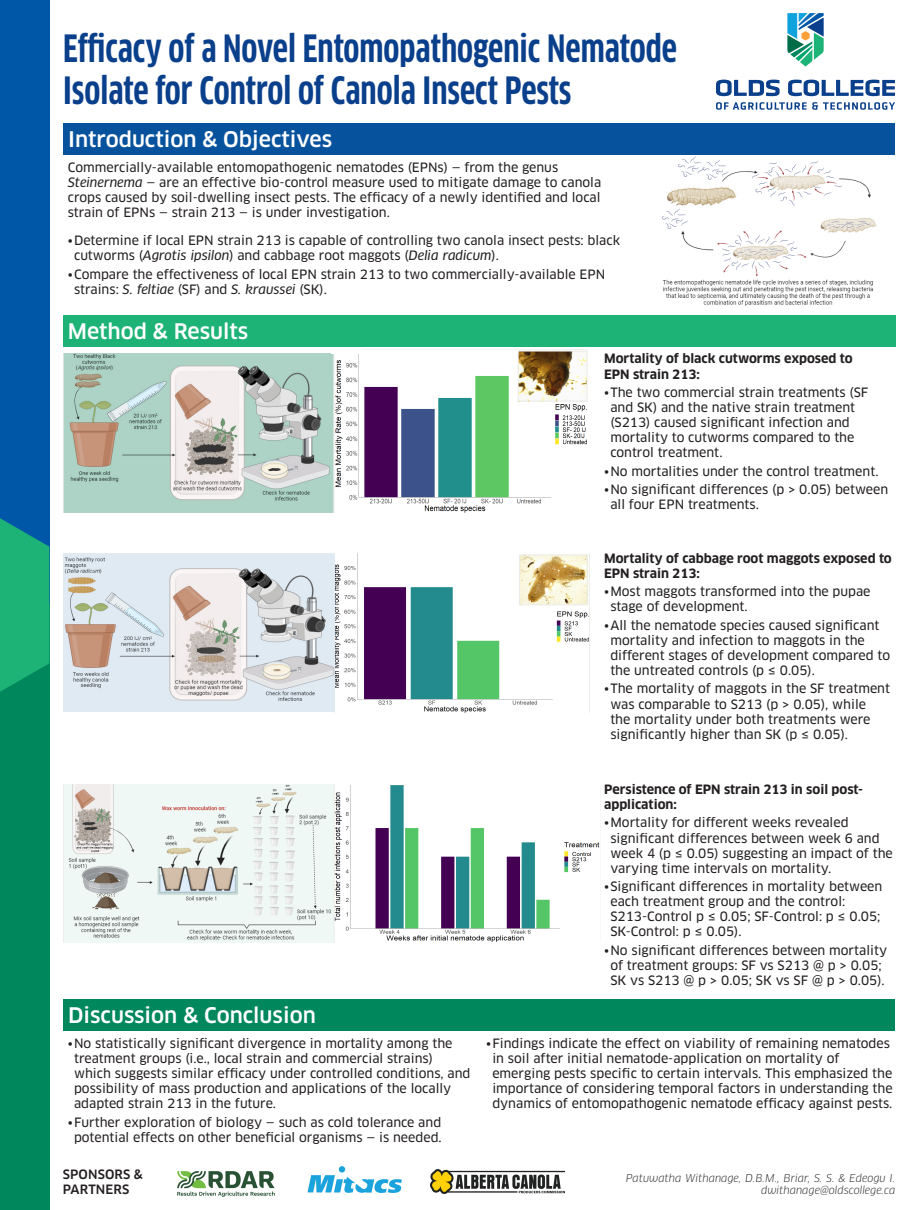
<style>
.page{position:relative;width:908px;height:1210px;background:#fff}
.page>*{position:absolute;margin:0;border:0;box-sizing:border-box;transform-origin:0 0}
.t1{font:700 condensed 36.75px/42px "Clan Pro";color:#0a3f8b}
.t2{font:500 21px "Clan Pro";color:#fff}
.t3{font:12.6px/15.1px "Clan Pro News";color:#231f20}
.t4{font:700 12.6px/15.1px "Clan Pro";color:#231f20}
.t5{font:500 12.6px/15.1px "Clan Pro";letter-spacing:.01em;color:#231f20}
.t6{font:italic 10.5px "Clan Pro";color:#231f20}
.s1{font-style:italic}
</style>
<div class="page">
<img style="left:662px;top:156px;width:213px;height:150px">
<img style="left:307px;top:1166px;width:95px;height:27px">
<img style="left:430px;top:1169px;width:134px;height:24px">
<img style="left:177px;top:1171px;width:98px;height:26px">
<div style="left:0;top:0;width:49px;height:605px;background:#0157a7"></div>
<div style="left:0;top:605px;width:49px;height:605px;background:#00875c"></div>
<svg style="left:0;top:518px;width:49px;height:174px"></svg>
<div style="left:63px;top:123px;width:832px;height:32px;background:#07529c"></div>
<div style="left:63px;top:315px;width:832px;height:31px;background:#1db376"></div>
<div style="left:63px;top:999px;width:832px;height:31px;background:#00875c"></div>
<svg style="left:787px;top:13px;width:36px;height:54px"></svg>
<svg style="left:716px;top:80px;width:63px;height:16px"></svg>
<svg style="left:788px;top:80px;width:106px;height:16px"></svg>
<svg style="left:716px;top:102px;width:178px;height:8px"></svg>
<svg style="left:63px;top:553px;width:526px;height:159px"></svg>
<svg style="left:63px;top:350px;width:524px;height:162px"></svg>
<img style="left:520px;top:353px;width:65px;height:46px">
<div style="left:518px;top:351px;width:69px;height:50px;border:1px solid #eaece7"></div>
<div style="left:340px;top:549px;width:16px;height:8px;background:#fff"></div>
<div style="left:331px;top:348px;width:31px;height:5px;background:#fff"></div>
<svg style="left:63px;top:784px;width:537px;height:158px"></svg>
<p class="t1" style="left:63px;top:27px;width:615px">Efficacy of a Novel Entomopathogenic Nematode<br>Isolate for Control of Canola Insect Pests</p>
<p class="t2" style="left:68px;top:127px;width:265px">Introduction &amp; Objectives</p>
<p class="t3" style="left:68px;top:160px;width:535px">Commercially-available entomopathogenic nematodes (EPNs) — from the genus <span class="s1">Steinernema</span> — are an effective bio-control measure used to mitigate damage to canola crops caused by soil-dwelling insect pests. The efficacy of a newly identified and local strain of EPNs — strain 213 — is under investigation.</p>
<p class="t3" style="left:74px;top:233px;width:547px;text-indent:-6px">•Determine if local EPN strain 213 is capable of controlling two canola insect pests: black cutworms (<span class="s1">Agrotis ipsilon</span>) and cabbage root maggots (<span class="s1">Delia radicum</span>).</p>
<p class="t3" style="left:74px;top:266px;width:532px;text-indent:-6px">•Compare the effectiveness of local EPN strain 213 to two commercially-available EPN strains: <span class="s1">S. feltiae</span> (SF) and <span class="s1">S. kraussei</span> (SK).</p>
<p class="t2" style="left:68px;top:319px;width:182px">Method &amp; Results</p>
<p class="t4" style="left:604px;top:351px;width:250px">Mortality of black cutworms exposed to<br>EPN strain 213:</p>
<p class="t3" style="left:610px;top:385px;width:259px;text-indent:-6px">•The two commercial strain treatments (SF and SK) and the native strain treatment (S213) caused significant infection and mortality to cutworms compared to the control treatment.</p>
<p class="t3" style="left:604px;top:463px;width:276px">•No mortalities under the control treatment.</p>
<p class="t3" style="left:610px;top:482px;width:279px;text-indent:-6px">•No significant differences (p &gt; 0.05) between all four EPN treatments.</p>
<p class="t2" style="left:68px;top:1003px;width:249px">Discussion &amp; Conclusion</p>
<p class="t3" style="left:74px;top:1035px;width:398px;text-indent:-6px">•No statistically significant divergence in mortality among the treatment groups (i.e., local strain and commercial strains) which suggests similar efficacy under controlled conditions, and possibility of mass production and applications of the locally adapted strain 213 in the future.</p>
<p class="t3" style="left:68px;top:1114px;width:375px;text-align:center">•Further exploration of biology — such as cold tolerance and potential effects on other beneficial organisms — is needed.</p>
<p class="t5" style="left:63px;top:1167px;width:82px">SPONSORS &amp;<br>PARTNERS</p>
<p class="t4" style="left:604px;top:551px;width:289px">Mortality of cabbage root maggots exposed to<br>EPN strain 213:</p>
<p class="t3" style="left:610px;top:584px;width:262px;text-indent:-6px">•Most maggots transformed into the pupae stage of development.</p>
<p class="t3" style="left:610px;top:617px;width:281px;text-indent:-6px">•All the nematode species caused significant mortality and infection to maggots in the different stages of development compared to the untreated controls (p ≤ 0.05).</p>
<p class="t3" style="left:610px;top:681px;width:281px;text-indent:-6px">•The mortality of maggots in the SF treatment was comparable to S213 (p &gt; 0.05), while<br>the mortality under both treatments were significantly higher than SK (p ≤ 0.05).</p>
<p class="t4" style="left:604px;top:782px;width:260px">Persistence of EPN strain 213 in soil post&shy;application:</p>
<p class="t3" style="left:610px;top:815px;width:284px;text-indent:-6px">•Mortality for different weeks revealed significant differences between week 6 and week 4 (p ≤ 0.05) suggesting an impact of the varying time intervals on mortality.</p>
<p class="t3" style="left:610px;top:879px;width:273px;text-indent:-6px">•Significant differences in mortality between each treatment group and the control:<br>S213-Control p ≤ 0.05; SF-Control: p ≤ 0.05; SK-Control: p ≤ 0.05).</p>
<p class="t3" style="left:604px;top:942px;width:284px;text-align:center">•No significant differences between mortality of treatment groups: SF vs S213 @ p &gt; 0.05;<br>SK vs S213 @ p &gt; 0.05; SK vs SF @ p &gt; 0.05).</p>
<p class="t3" style="left:492px;top:1035px;width:402px;text-indent:-6px">•Findings indicate the effect on viability of remaining nematodes in soil after initial nematode-application on mortality of emerging pests specific to certain intervals. This emphasized the importance of considering temporal factors in understanding the dynamics of entomopathogenic nematode efficacy against pests.</p>
<p class="t6" style="left:625px;top:1171px;width:271px">Patuwatha Withanage, D.B.M., Briar, S. S. &amp; Edeogu I.</p>
<p class="t6" style="left:761px;top:1184px;width:136px">dwithanage@oldscollege.ca</p>
</div>
